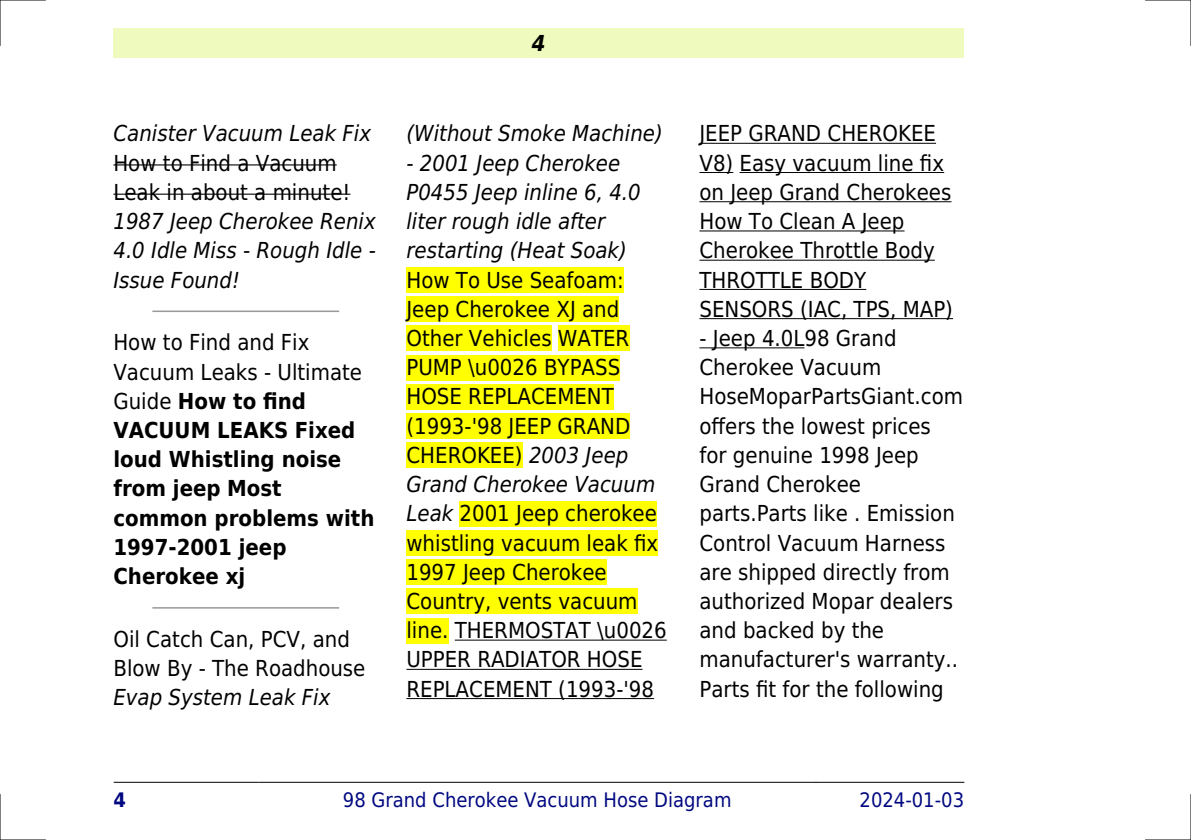
<style>
.page{position:relative;width:1191px;height:840px;background:#fff}
.page>*{position:absolute;margin:0;border:0;box-sizing:border-box;transform-origin:0 0}
.t1{font:22px/29.2px "DejaVu Sans Condensed";color:#000}
.t2{font:italic 22px/29.2px "DejaVu Sans Condensed";color:#000;text-align:justify}
.t3{font:700 22px/29.2px "DejaVu Sans Condensed";color:#000}
.t4{font:italic 700 22px "DejaVu Sans Condensed";color:#000}
.t5{font:20px "DejaVu Sans Condensed";color:#000880}
.t6{font:700 20px "DejaVu Sans Condensed";color:#000880}
.s1{font-weight:400}
.s2{font-style:italic}
</style>
<div class="page">
<div style="left:113px;top:28px;width:851px;height:30px;background:#effbbe"></div>
<hr style="left:114px;top:781px;width:144px;height:1px;background:#000">
<hr style="left:259px;top:781px;width:556px;height:1px;background:#000">
<hr style="left:816px;top:781px;width:148px;height:1px;background:#000">
<hr style="left:113px;top:164px;width:224px;height:1px;background:#000">
<hr style="left:113px;top:193px;width:237px;height:2px;background:#000">
<hr style="left:153px;top:310px;width:185px;height:2px;background:#999">
<hr style="left:153px;top:606px;width:185px;height:2px;background:#999">
<div style="left:406px;top:267px;width:218px;height:25px;background:#ff0"></div>
<div style="left:406px;top:296px;width:213px;height:26px;background:#ff0"></div>
<div style="left:406px;top:325px;width:145px;height:26px;background:#ff0"></div>
<div style="left:558px;top:325px;width:71px;height:26px;background:#ff0"></div>
<div style="left:406px;top:354px;width:214px;height:26px;background:#ff0"></div>
<div style="left:406px;top:384px;width:208px;height:25px;background:#ff0"></div>
<div style="left:406px;top:413px;width:224px;height:25px;background:#ff0"></div>
<div style="left:406px;top:442px;width:117px;height:26px;background:#ff0"></div>
<div style="left:459px;top:500px;width:198px;height:26px;background:#ff0"></div>
<div style="left:406px;top:530px;width:252px;height:25px;background:#ff0"></div>
<div style="left:406px;top:559px;width:201px;height:25px;background:#ff0"></div>
<div style="left:406px;top:588px;width:231px;height:26px;background:#ff0"></div>
<div style="left:406px;top:617px;width:42px;height:26px;background:#ff0"></div>
<hr style="left:455px;top:639px;width:212px;height:1px;background:#000">
<hr style="left:406px;top:668px;width:236px;height:1px;background:#000">
<hr style="left:406px;top:697px;width:248px;height:1px;background:#000">
<hr style="left:699px;top:143px;width:237px;height:1px;background:#000">
<hr style="left:699px;top:172px;width:34px;height:1px;background:#000">
<hr style="left:739px;top:172px;width:205px;height:1px;background:#000">
<hr style="left:699px;top:201px;width:252px;height:1px;background:#000">
<hr style="left:699px;top:230px;width:205px;height:1px;background:#000">
<hr style="left:699px;top:259px;width:235px;height:1px;background:#000">
<hr style="left:699px;top:289px;width:167px;height:1px;background:#000">
<hr style="left:699px;top:318px;width:254px;height:1px;background:#000">
<hr style="left:699px;top:347px;width:105px;height:1px;background:#000">
<hr style="left:0;top:0;width:45px;height:1px;background:#000">
<hr style="left:1145px;top:0;width:46px;height:1px;background:#000">
<hr style="left:0;top:839px;width:45px;height:1px;background:#000">
<hr style="left:1145px;top:839px;width:46px;height:1px;background:#000">
<hr style="left:0;top:0;width:1px;height:45px;background:#000">
<hr style="left:0;top:794px;width:1px;height:45px;background:#000">
<hr style="left:1190px;top:0;width:1px;height:45px;background:#000">
<hr style="left:1190px;top:794px;width:1px;height:45px;background:#000">
<p class="t4" style="left:532px;top:30px;width:15px">4</p>
<p class="t2" style="left:113px;top:119px;width:259px">Canister Vacuum Leak Fix</p>
<p class="t1" style="left:113px;top:148px;width:238px">How to Find a Vacuum<br>Leak in about a minute!</p>
<p class="t2" style="left:113px;top:207px;width:264px">1987 Jeep Cherokee Renix 4.0 Idle Miss - Rough Idle - Issue Found!</p>
<p class="t3" style="left:113px;top:328px;width:263px"><span class="s1">How to Find and Fix<br>Vacuum Leaks - Ultimate<br>Guide</span> How to find<br>VACUUM LEAKS Fixed loud Whistling noise from jeep Most common problems with<br>1997-2001 jeep<br>Cherokee xj</p>
<p class="t1" style="left:113px;top:624px;width:253px">Oil Catch Can, PCV, and<br>Blow By - The Roadhouse</p>
<p class="t2" style="left:113px;top:682px;width:218px">Evap System Leak Fix</p>
<p class="t2" style="left:406px;top:119px;width:258px">(Without Smoke Machine)</p>
<p class="t2" style="left:406px;top:148px;width:236px;text-align:left">- 2001 Jeep Cherokee<br>P0455 Jeep inline 6, 4.0 liter rough idle after restarting (Heat Soak)</p>
<p class="t1" style="left:406px;top:265px;width:262px">How To Use Seafoam:<br>Jeep Cherokee XJ and<br>Other Vehicles WATER<br>PUMP \u0026 BYPASS<br>HOSE REPLACEMENT (1993-'98 JEEP GRAND<br>CHEROKEE) <span class="s2">2003 Jeep<br>Grand Cherokee Vacuum<br>Leak</span> 2001 Jeep cherokee whistling vacuum leak fix<br>1997 Jeep Cherokee<br>Country, vents vacuum line. THERMOSTAT \u0026<br>UPPER RADIATOR HOSE<br>REPLACEMENT (1993-'98</p>
<p class="t1" style="left:699px;top:119px;width:255px">JEEP GRAND CHEROKEE<br>V8) Easy vacuum line fix on Jeep Grand Cherokees<br>How To Clean A Jeep<br>Cherokee Throttle Body<br>THROTTLE BODY<br>SENSORS (IAC, TPS, MAP)</p>
<p class="t1" style="left:699px;top:323px;width:265px">- Jeep 4.0L98 Grand<br>Cherokee Vacuum<br>HoseMoparPartsGiant.com offers the lowest prices for genuine 1998 Jeep<br>Grand Cherokee parts.Parts like . Emission<br>Control Vacuum Harness are shipped directly from authorized Mopar dealers and backed by the manufacturer's warranty..<br>Parts fit for the following</p>
<p class="t6" style="left:113px;top:787px;width:14px">4</p>
<p class="t5" style="left:343px;top:787px;width:390px">98 Grand Cherokee Vacuum Hose Diagram</p>
<p class="t5" style="left:859px;top:787px;width:106px">2024-01-03</p>
</div>
